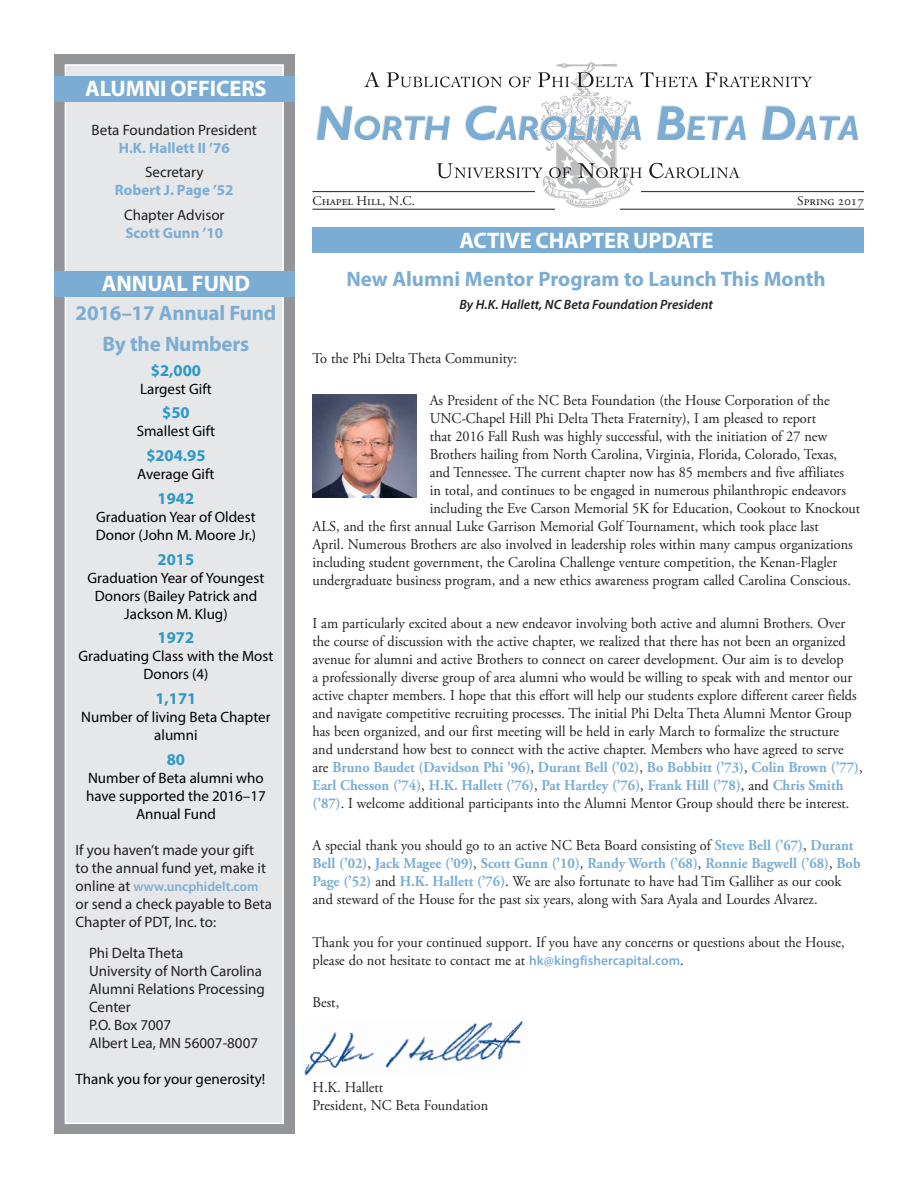
<style>
.page{position:relative;width:918px;height:1188px;background:#fff}
.page>*{position:absolute;margin:0;border:0;box-sizing:border-box;transform-origin:0 0}
.t1{font:700 22.5px "Myriad Pro";letter-spacing:-.005em;color:#fff}
.t2{font:700 21px/30.8px "Myriad Pro";letter-spacing:-.005em;color:#7badd4;text-align:center}
.t3{font:700 16.5px "Myriad Pro";color:#2d99c5}
.t4{font:15px/18px "Adobe Garamond Pro";color:#231f20;scale:.95 1}
.t5{font:15px/18px "Myriad Pro";color:#000;text-align:center}
.t6{font:15px/18px "Myriad Pro";color:#231f20}
.t7{font:700 15px "Myriad Pro";color:#7badd4}
.t8{font:italic 600 13.5px "Myriad Pro";color:#231f20}
.t9{font:600 13.5px "Myriad Pro";color:#7badd4}
.t10{font:13.35px "Adobe Garamond Pro";color:#231f20}
.s1{font-weight:400;font-size:15px;color:#231f20}
.s2{font-weight:700;color:#7badd4}
.s3{font-family:"Myriad Pro";font-weight:600;font-size:13.5px;color:#7badd4}
</style>
<div class="page">
<div style="left:313px;top:228px;width:551px;height:25px;background:#7badd4"></div>
<hr style="left:313px;top:191px;width:551px;height:1px;background:#231f20">
<hr style="left:313px;top:209px;width:551px;height:1px;background:#231f20">
<img style="left:533px;top:62px;width:110px;height:148px">
<svg style="left:364px;top:72px;width:448px;height:15px"></svg>
<svg style="left:437px;top:163px;width:303px;height:15px"></svg>
<svg style="left:316px;top:105px;width:542px;height:35px"></svg>
<div style="left:54px;top:54px;width:241px;height:1080px;background:#939598"></div>
<div style="left:65px;top:64px;width:219px;height:1060px;background:#e6e7e9;border:2px solid #fff"></div>
<div style="left:54px;top:76px;width:241px;height:26px;background:#7badd4"></div>
<div style="left:54px;top:271px;width:241px;height:26px;background:#7badd4"></div>
<img style="left:313px;top:394px;width:103px;height:104px">
<img style="left:304px;top:1021px;width:219px;height:55px">
<h1 class="t1" style="left:85px;top:74px;width:183px">ALUMNI OFFICERS</h1>
<p class="t6" style="left:92px;top:120px;width:167px">Beta Foundation President</p>
<p class="t7" style="left:119px;top:138px;width:113px">H.K. Hallett II ’76</p>
<p class="t6" style="left:145px;top:163px;width:60px">Secretary</p>
<p class="t7" style="left:115px;top:181px;width:120px">Robert J. Page ’52</p>
<p class="t6" style="left:124px;top:206px;width:102px">Chapter Advisor</p>
<p class="t7" style="left:125px;top:223px;width:99px">Scott Gunn ’10</p>
<h1 class="t1" style="left:102px;top:269px;width:150px">ANNUAL FUND</h1>
<h2 class="t2" style="left:76px;top:297px;width:202px">2016–17 Annual Fund<br>By the Numbers</h2>
<p class="t3" style="left:151px;top:359px;width:52px">$2,000</p>
<p class="t5" style="left:140px;top:379px;width:73px">Largest Gift</p>
<p class="t3" style="left:162px;top:402px;width:29px">$50</p>
<p class="t5" style="left:137px;top:422px;width:80px">Smallest Gift</p>
<p class="t3" style="left:146px;top:445px;width:61px">$204.95</p>
<p class="t5" style="left:137px;top:465px;width:79px">Average Gift</p>
<p class="t3" style="left:158px;top:488px;width:38px">1942</p>
<p class="t5" style="left:96px;top:508px;width:162px;text-align:left">Graduation Year of Oldest<br>Donor (John M. Moore Jr.)</p>
<p class="t3" style="left:158px;top:548px;width:38px">2015</p>
<p class="t5" style="left:88px;top:568px;width:178px">Graduation Year of Youngest<br>Donors (Bailey Patrick and<br>Jackson M. Klug)</p>
<p class="t3" style="left:158px;top:627px;width:38px">1972</p>
<p class="t5" style="left:79px;top:647px;width:196px">Graduating Class with the Most<br>Donors (4)</p>
<p class="t3" style="left:155px;top:688px;width:42px">1,171</p>
<p class="t5" style="left:81px;top:708px;width:191px">Number of living Beta Chapter alumni</p>
<p class="t3" style="left:167px;top:749px;width:20px">80</p>
<p class="t5" style="left:86px;top:769px;width:181px">Number of Beta alumni who have supported the 2016–17<br>Annual Fund</p>
<p class="t6" style="left:76px;top:841px;width:192px">If you haven’t made your gift to the annual fund yet, make it</p>
<p class="t9" style="left:76px;top:878px;width:184px"><span class="s1">online at</span> www.uncphidelt.com</p>
<p class="t6" style="left:76px;top:895px;width:198px">or send a check payable to Beta<br>Chapter of PDT, Inc. to:</p>
<p class="t6" style="left:89px;top:944px;width:177px">Phi Delta Theta<br>University of North Carolina<br>Alumni Relations Processing<br>Center<br>P.O. Box 7007<br>Albert Lea, MN 56007-8007</p>
<p class="t5" style="left:76px;top:1070px;width:191px">Thank you for your generosity!</p>
<p class="t10" style="left:313px;top:192px;width:104px">Chapel Hill, N.C.</p>
<p class="t10" style="left:797px;top:192px;width:68px">Spring 2017</p>
<h1 class="t1" style="left:459px;top:226px;width:256px">ACTIVE CHAPTER UPDATE</h1>
<h2 class="t2" style="left:346px;top:262px;width:481px">New Alumni Mentor Program to Launch This Month</h2>
<p class="t8" style="left:460px;top:296px;width:255px">By H.K. Hallett, NC Beta Foundation President</p>
<p class="t4" style="left:313px;top:349px;width:217px">To the Phi Delta Theta Community:</p>
<p class="t4" style="left:430px;top:392px;width:423px">As President of the NC Beta Foundation (the House Corporation of the</p>
<p class="t4" style="left:430px;top:410px;width:408px">UNC-Chapel Hill Phi Delta Theta Fraternity), I am pleased to report</p>
<p class="t4" style="left:430px;top:428px;width:420px">that 2016 Fall Rush was highly successful, with the initiation of 27 new</p>
<p class="t4" style="left:430px;top:446px;width:430px">Brothers hailing from North Carolina, Virginia, Florida, Colorado, Texas,</p>
<p class="t4" style="left:430px;top:464px;width:438px">and Tennessee. The current chapter now has 85 members and five affiliates</p>
<p class="t4" style="left:430px;top:482px;width:440px">in total, and continues to be engaged in numerous philanthropic endeavors</p>
<p class="t4" style="left:430px;top:500px;width:455px">including the Eve Carson Memorial 5K for Education, Cookout to Knockout</p>
<p class="t4" style="left:313px;top:518px;width:534px">ALS, and the first annual Luke Garrison Memorial Golf Tournament, which took place last</p>
<p class="t4" style="left:313px;top:536px;width:570px">April. Numerous Brothers are also involved in leadership roles within many campus organizations</p>
<p class="t4" style="left:313px;top:554px;width:554px">including student government, the Carolina Challenge venture competition, the Kenan-Flagler</p>
<p class="t4" style="left:313px;top:572px;width:568px">undergraduate business program, and a new ethics awareness program called Carolina Conscious.</p>
<p class="t4" style="left:313px;top:614px;width:580px">I am particularly excited about a new endeavor involving both active and alumni Brothers. Over the course of discussion with the active chapter, we realized that there has not been an organized avenue for alumni and active Brothers to connect on career development. Our aim is to develop<br>a professionally diverse group of area alumni who would be willing to speak with and mentor our active chapter members. I hope that this effort will help our students explore different career fields and navigate competitive recruiting processes. The initial Phi Delta Theta Alumni Mentor Group has been organized, and our first meeting will be held in early March to formalize the structure and understand how best to connect with the active chapter. Members who have agreed to serve are <span class="s2">Bruno Baudet (Davidson Phi ’96)</span>, <span class="s2">Durant Bell (’02)</span>, <span class="s2">Bo Bobbitt (’73)</span>, <span class="s2">Colin Brown (’77)</span>, <span class="s2">Earl Chesson (’74)</span>, <span class="s2">H.K. Hallett (’76)</span>, <span class="s2">Pat Hartley (’76)</span>, <span class="s2">Frank Hill (’78)</span>, and <span class="s2">Chris Smith (’87)</span>. I welcome additional participants into the Alumni Mentor Group should there be interest.</p>
<p class="t4" style="left:313px;top:837px;width:578px">A special thank you should go to an active NC Beta Board consisting of <span class="s2">Steve Bell (’67)</span>, <span class="s2">Durant Bell (’02)</span>, <span class="s2">Jack Magee (’09)</span>, <span class="s2">Scott Gunn (’10)</span>, <span class="s2">Randy Worth (’68)</span>, <span class="s2">Ronnie Bagwell (’68)</span>, <span class="s2">Bob Page (’52)</span> and <span class="s2">H.K. Hallett (’76)</span>. We are also fortunate to have had Tim Galliher as our cook and steward of the House for the past six years, along with Sara Ayala and Lourdes Alvarez.</p>
<p class="t4" style="left:313px;top:933px;width:561px">Thank you for your continued support. If you have any concerns or questions about the House, please do not hesitate to contact me at <span class="s3">hk@kingfishercapital.com</span>.</p>
<p class="t4" style="left:313px;top:994px;width:30px">Best,</p>
<p class="t4" style="left:313px;top:1079px;width:186px">H.K. Hallett<br>President, NC Beta Foundation</p>
</div>
